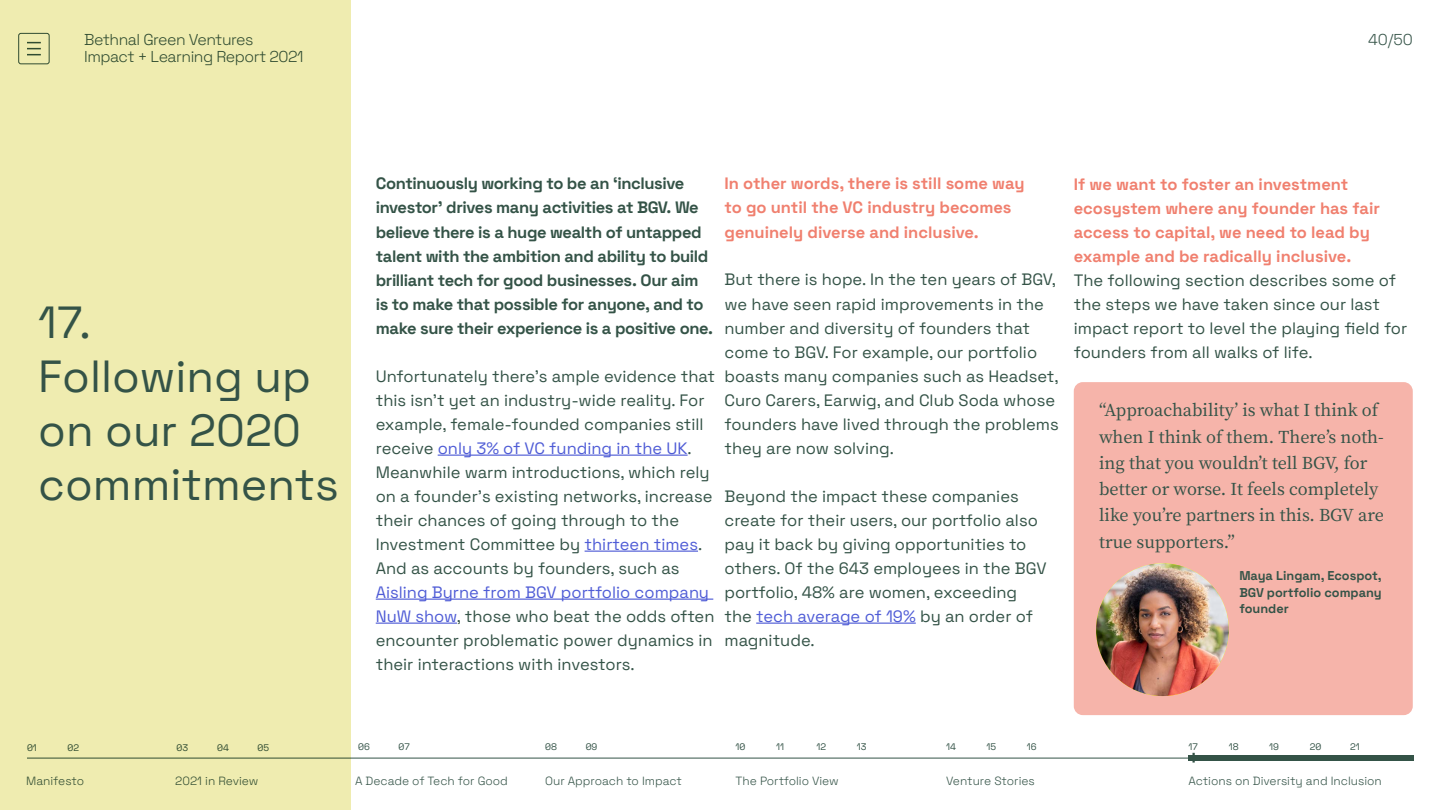
<style>
.page{position:relative;width:1440px;height:810px;background:#fff}
.page>*{position:absolute;margin:0;border:0;box-sizing:border-box;transform-origin:0 0}
.t1{font:300 45px/54px "Space Grotesk";color:#345347}
.t2{font:300 16.5px/24px "Space Grotesk";color:#345347}
.t3{font:300 16.5px/24px "Space Grotesk";letter-spacing:-.025em;color:#345347}
.t4{font:300 16.5px/24px "Space Grotesk";color:#f0806f}
.t5{font:500 16.5px/26.2px "Noto Serif JP";color:#345347}
.t6{font:300 15.75px "Space Grotesk";letter-spacing:-.03em;color:#345347}
.t7{font:300 12.75px/16.5px "Space Grotesk";color:#345347;text-align:justify}
.t8{font:300 11.93px "Space Grotesk";color:#345347}
.t9{font:300 9.52px "Space Grotesk";color:#345347}
.s1{color:#4f5cd6}
</style>
<div class="page">
<div style="left:1074px;top:382px;width:339px;height:333px;background:#f6b4aa;border-radius:9px"></div>
<hr style="left:27px;top:758px;width:1386px;height:1px;background:#345347">
<div style="left:1188px;top:755px;width:226px;height:5px;background:#345347"></div>
<div style="left:0;top:0;width:351px;height:810px;background:#efecb0"></div>
<hr style="left:438px;top:455px;width:250px;height:1px;background:#4f5cd6">
<hr style="left:585px;top:551px;width:113px;height:1px;background:#4f5cd6">
<hr style="left:376px;top:599px;width:337px;height:1px;background:#4f5cd6">
<hr style="left:376px;top:623px;width:81px;height:1px;background:#4f5cd6">
<svg style="left:1192px;top:753px;width:3px;height:10px"></svg>
<hr style="left:756px;top:623px;width:160px;height:1px;background:#4f5cd6">
<img style="left:1096px;top:563px;width:133px;height:133px;border-radius:66px">
<p class="t6" style="left:84px;top:28px;width:171px">Bethnal Green Ventures</p>
<p class="t6" style="left:1368px;top:28px;width:46px">40/50</p>
<p class="t6" style="left:84px;top:45px;width:221px">Impact + Learning Report 2021</p>
<h1 class="t1" style="left:38px;top:293px;width:302px">17.<br>Following up on our 2020 commitments</h1>
<p class="t3" style="left:376px;top:171px;width:339px">Continuously working to be an ‘inclusive investor’ drives many activities at BGV. We believe there is a huge wealth of untapped talent with the ambition and ability to build brilliant tech for good businesses. Our aim is to make that possible for anyone, and to make sure their experience is a positive one.</p>
<p class="t2" style="left:376px;top:363px;width:341px">Unfortunately there’s ample evidence that this isn’t yet an industry-wide reality. For example, female-founded companies still receive <span class="s1">only 3% of VC funding in the UK</span>.<br>Meanwhile warm introductions, which rely on a founder’s existing networks, increase their chances of going through to the Investment Committee by <span class="s1">thirteen times</span>.<br>And as accounts by founders, such as</p>
<p class="t2" style="left:376px;top:579px;width:340px"><span class="s1">Aisling Byrne from BGV portfolio company NuW show</span>, those who beat the odds often encounter problematic power dynamics in their interactions with investors.</p>
<p class="t4" style="left:724px;top:171px;width:302px">In other words, there is still some way to go until the VC industry becomes genuinely diverse and inclusive.</p>
<p class="t2" style="left:724px;top:267px;width:336px">But there is hope. In the ten years of BGV, we have seen rapid improvements in the number and diversity of founders that come to BGV. For example, our portfolio boasts many companies such as Headset, Curo Carers, Earwig, and Club Soda whose founders have lived through the problems they are now solving.</p>
<p class="t2" style="left:724px;top:483px;width:324px">Beyond the impact these companies create for their users, our portfolio also pay it back by giving opportunities to others. Of the 643 employees in the BGV portfolio, 48% are women, exceeding the <span class="s1">tech average of 19%</span> by an order of magnitude.</p>
<p class="t4" style="left:1074px;top:171px;width:308px">If we want to foster an investment ecosystem where any founder has fair access to capital, we need to lead by example and be radically inclusive.</p>
<p class="t2" style="left:1074px;top:267px;width:335px">The following section describes some of the steps we have taken since our last impact report to level the playing field for founders from all walks of life.</p>
<p class="t5" style="left:1099px;top:398px;width:286px">“Approachability’ is what I think of when I think of them. There’s noth&shy;ing that you wouldn’t tell BGV, for better or worse. It feels completely like you’re partners in this. BGV are true supporters.”</p>
<p class="t7" style="left:1239px;top:567px;width:144px">Maya Lingam, Ecospot, BGV portfolio company founder</p>
<p class="t9" style="left:27px;top:741px;width:11px">01</p>
<p class="t9" style="left:67px;top:741px;width:13px">02</p>
<p class="t8" style="left:26px;top:772px;width:59px">Manifesto</p>
<p class="t9" style="left:177px;top:741px;width:13px">03</p>
<p class="t9" style="left:217px;top:741px;width:13px">04</p>
<p class="t9" style="left:258px;top:741px;width:13px">05</p>
<p class="t8" style="left:175px;top:772px;width:85px">2021 in Review</p>
<p class="t9" style="left:358px;top:740px;width:13px">06</p>
<p class="t9" style="left:399px;top:740px;width:13px">07</p>
<p class="t8" style="left:355px;top:772px;width:154px">A Decade of Tech for Good</p>
<p class="t9" style="left:545px;top:740px;width:13px">08</p>
<p class="t9" style="left:586px;top:740px;width:13px">09</p>
<p class="t8" style="left:545px;top:772px;width:138px">Our Approach to Impact</p>
<p class="t9" style="left:736px;top:740px;width:11px">10</p>
<p class="t9" style="left:776px;top:740px;width:9px">11</p>
<p class="t9" style="left:816px;top:740px;width:11px">12</p>
<p class="t9" style="left:857px;top:740px;width:11px">13</p>
<p class="t8" style="left:736px;top:772px;width:105px">The Portfolio View</p>
<p class="t9" style="left:946px;top:740px;width:11px">14</p>
<p class="t9" style="left:987px;top:740px;width:11px">15</p>
<p class="t9" style="left:1027px;top:740px;width:11px">16</p>
<p class="t8" style="left:946px;top:772px;width:90px">Venture Stories</p>
<p class="t9" style="left:1188px;top:740px;width:11px">17</p>
<p class="t9" style="left:1229px;top:740px;width:11px">18</p>
<p class="t9" style="left:1269px;top:740px;width:11px">19</p>
<p class="t9" style="left:1310px;top:740px;width:13px">20</p>
<p class="t9" style="left:1350px;top:740px;width:11px">21</p>
<p class="t8" style="left:1188px;top:772px;width:195px">Actions on Diversity and Inclusion</p>
</div>
